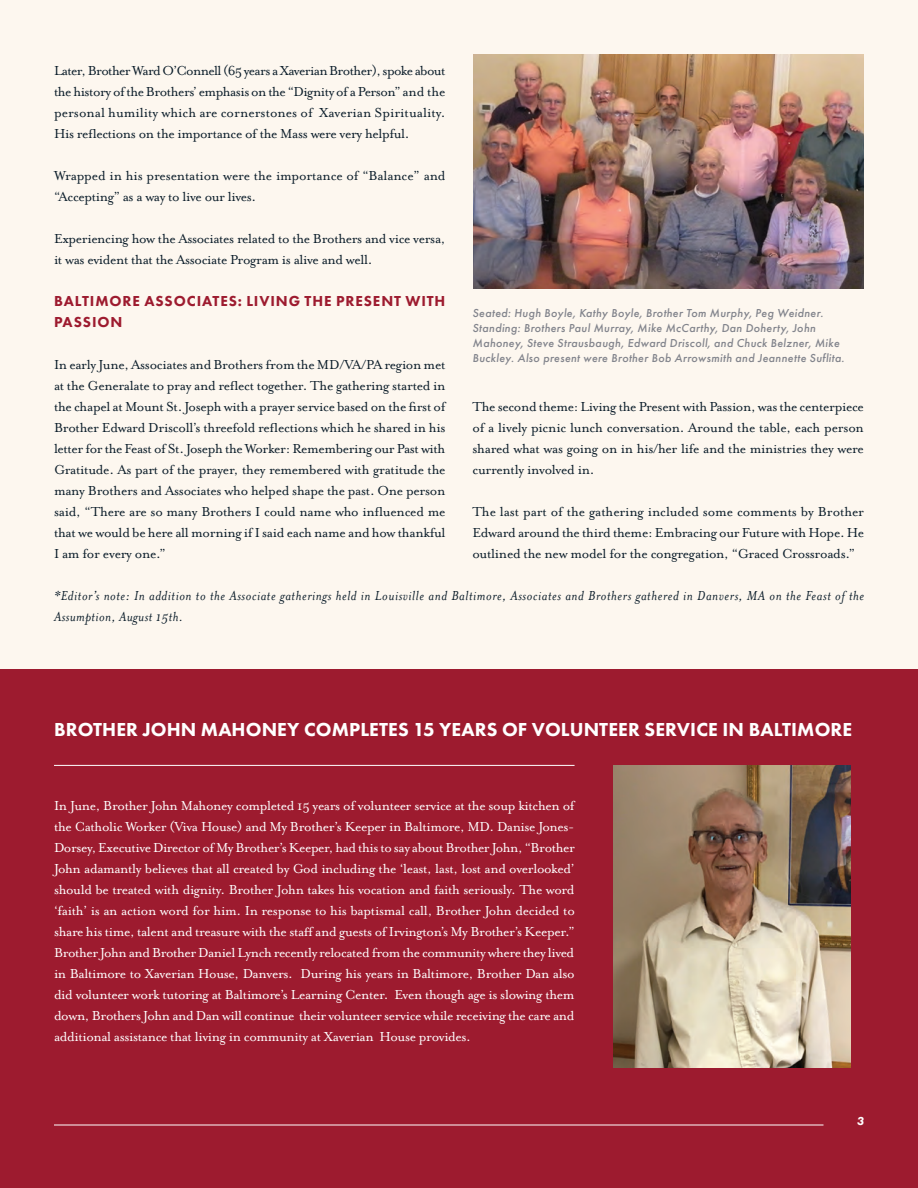
<style>
.page{position:relative;width:918px;height:1188px;background:#fdf7ef}
.page>*{position:absolute;margin:0;border:0;box-sizing:border-box;transform-origin:0 0}
.t1{font:800 19.5px "Futura PT";letter-spacing:.005em;color:#fff}
.t2{font:15px/21px "Mrs Eaves OT";letter-spacing:-.02em;color:#0a1c29;text-align:justify}
.t3{font:15px/21px "Mrs Eaves OT";letter-spacing:-.025em;color:#fff;text-align:justify}
.t4{font:italic 15px/21px "Mrs Eaves OT";letter-spacing:.04em;color:#0a1c29}
.t5{font:800 15px/21px "Futura PT";letter-spacing:.06em;color:#9d1b2f}
.t6{font:italic 500 12px/15px "Futura PT";letter-spacing:.025em;color:#82848c}
.t7{font:italic 800 12px "Futura PT";color:#fff}
</style>
<div class="page">
<img style="left:474px;top:54px;width:390px;height:235px">
<div style="left:0;top:670px;width:918px;height:518px;background:#9d1b2f"></div>
<hr style="left:54px;top:765px;width:521px;height:1px;background:#fff">
<hr style="left:54px;top:1125px;width:770px;height:1px;background:#fff">
<img style="left:614px;top:766px;width:236px;height:301px">
<p class="t2" style="left:54px;top:60px;width:393px">Later, Brother Ward O’Connell (65 years a Xaverian Brother), spoke about the history of the Brothers’ emphasis on the “Dignity of a Person” and the personal humility which are cornerstones of Xaverian Spirituality.<br>His reflections on the importance of the Mass were very helpful.</p>
<p class="t2" style="left:54px;top:165px;width:393px">Wrapped in his presentation were the importance of “Balance” and “Accepting” as a way to live our lives.</p>
<p class="t2" style="left:54px;top:228px;width:393px">Experiencing how the Associates related to the Brothers and vice versa, it was evident that the Associate Program is alive and well.</p>
<p class="t5" style="left:54px;top:290px;width:393px">BALTIMORE ASSOCIATES: LIVING THE PRESENT WITH<br>PASSION</p>
<p class="t2" style="left:54px;top:354px;width:393px">In early June, Associates and Brothers from the MD/VA/PA region met at the Generalate to pray and reflect together. The gathering started in the chapel at Mount St. Joseph with a prayer service based on the first of Brother Edward Driscoll’s threefold reflections which he shared in his letter for the Feast of St. Joseph the Worker: Remembering our Past with Gratitude. As part of the prayer, they remembered with gratitude the many Brothers and Associates who helped shape the past. One person said, “There are so many Brothers I could name who influenced me that we would be here all morning if I said each name and how thankful I am for every one.”</p>
<p class="t6" style="left:472px;top:306px;width:373px">Seated: Hugh Boyle, Kathy Boyle, Brother Tom Murphy, Peg Weidner.<br>Standing: Brothers Paul Murray, Mike McCarthy, Dan Doherty, John Mahoney, Steve Strausbaugh, Edward Driscoll, and Chuck Belzner, Mike Buckley. Also present were Brother Bob Arrowsmith and Jeannette Suflita.</p>
<p class="t2" style="left:472px;top:396px;width:393px">The second theme: Living the Present with Passion, was the centerpiece of a lively picnic lunch conversation. Around the table, each person shared what was going on in his/her life and the ministries they were currently involved in.</p>
<p class="t2" style="left:472px;top:501px;width:393px">The last part of the gathering included some comments by Brother Edward around the third theme: Embracing our Future with Hope. He outlined the new model for the congregation, “Graced Crossroads.”</p>
<p class="t4" style="left:54px;top:585px;width:812px">*Editor’s note: In addition to the Associate gatherings held in Louisville and Baltimore, Associates and Brothers gathered in Danvers, MA on the Feast of the<br>Assumption, August 15th.</p>
<h1 class="t1" style="left:54px;top:717px;width:800px">BROTHER JOHN MAHONEY COMPLETES 15 YEARS OF VOLUNTEER SERVICE IN BALTIMORE</h1>
<p class="t3" style="left:54px;top:795px;width:522px">In June, Brother John Mahoney completed 15 years of volunteer service at the soup kitchen of the Catholic Worker (Viva House) and My Brother’s Keeper in Baltimore, MD. Danise Jones-Dorsey, Executive Director of My Brother’s Keeper, had this to say about Brother John, “Brother John adamantly believes that all created by God including the ‘least, last, lost and overlooked’ should be treated with dignity. Brother John takes his vocation and faith seriously. The word ‘faith’ is an action word for him. In response to his baptismal call, Brother John decided to share his time, talent and treasure with the staff and guests of Irvington’s My Brother’s Keeper.” Brother John and Brother Daniel Lynch recently relocated from the community where they lived in Baltimore to Xaverian House, Danvers. During his years in Baltimore, Brother Dan also did volunteer work tutoring at Baltimore’s Learning Center. Even though age is slowing them down, Brothers John and Dan will continue their volunteer service while receiving the care and additional assistance that living in community at Xaverian House provides.</p>
<p class="t7" style="left:857px;top:1114px;width:9px">3</p>
</div>
